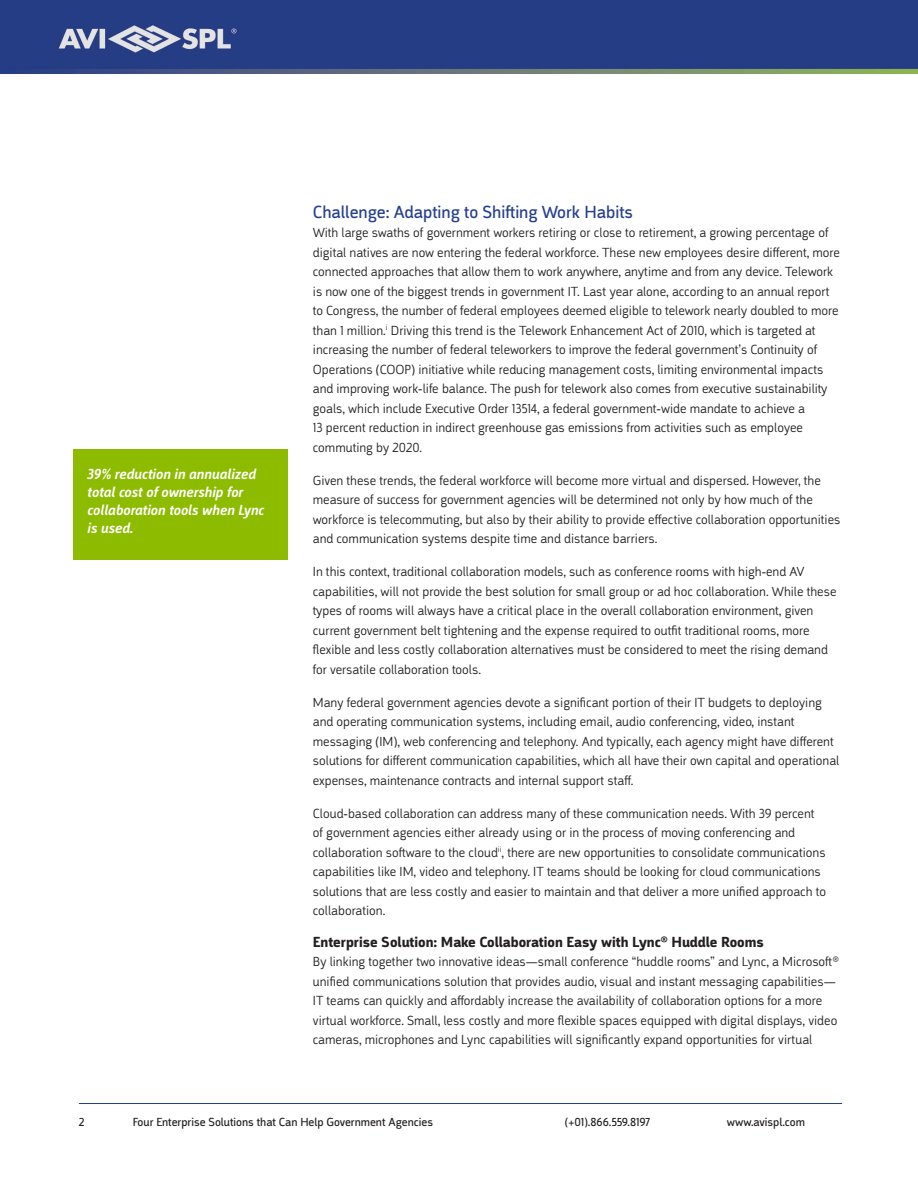
<style>
.page{position:relative;width:918px;height:1188px;background:#fff}
.page>*{position:absolute;margin:0;border:0;box-sizing:border-box;transform-origin:0 0}
.Heading1{font:18px "Argumentum";color:#253f8e}
.Tip{font:italic 500 15px/18px "Argumentum";color:#fff}
.Heading2{font:700 15px "Argumentum";color:#231f20}
.Body_copy{font:300 13.5px/19.5px "Argumentum";color:#231f20}
.t1{font:12px "Argumentum";color:#231f20}
</style>
<div class="page">
<img style="left:0;top:0;width:918px;height:73px">
<hr style="left:79px;top:1103px;width:763px;height:1px;background:#253d85">
<div style="left:73px;top:449px;width:215px;height:110px;background:#8dbb00"></div>
<p class="Tip" style="left:87px;top:465px;width:178px">39% reduction in annualized total cost of ownership for collaboration tools when Lync is used.</p>
<p class="Heading1" style="left:313px;top:201px;width:322px">Challenge: Adapting to Shifting Work Habits</p>
<p class="Body_copy" style="left:313px;top:223px;width:529px">With large swaths of government workers retiring or close to retirement, a growing percentage of digital natives are now entering the federal workforce. These new employees desire different, more connected approaches that allow them to work anywhere, anytime and from any device. Telework is now one of the biggest trends in government IT. Last year alone, according to an annual report to Congress, the number of federal employees deemed eligible to telework nearly doubled to more than 1 million.<sup>i</sup> Driving this trend is the Telework Enhancement Act of 2010, which is targeted at increasing the number of federal teleworkers to improve the federal government’s Continuity of Operations (COOP) initiative while reducing management costs, limiting environmental impacts and improving work-life balance. The push for telework also comes from executive sustainability goals, which include Executive Order 13514, a federal government-wide mandate to achieve a<br>13 percent reduction in indirect greenhouse gas emissions from activities such as employee commuting by 2020.</p>
<p class="Body_copy" style="left:313px;top:471px;width:529px">Given these trends, the federal workforce will become more virtual and dispersed. However, the measure of success for government agencies will be determined not only by how much of the workforce is telecommuting, but also by their ability to provide effective collaboration opportunities and communication systems despite time and distance barriers.</p>
<p class="Body_copy" style="left:313px;top:562px;width:525px">In this context, traditional collaboration models, such as conference rooms with high-end AV capabilities, will not provide the best solution for small group or ad hoc collaboration. While these types of rooms will always have a critical place in the overall collaboration environment, given current government belt tightening and the expense required to outfit traditional rooms, more flexible and less costly collaboration alternatives must be considered to meet the rising demand for versatile collaboration tools.</p>
<p class="Body_copy" style="left:313px;top:693px;width:528px">Many federal government agencies devote a significant portion of their IT budgets to deploying and operating communication systems, including email, audio conferencing, video, instant messaging (IM), web conferencing and telephony. And typically, each agency might have different solutions for different communication capabilities, which all have their own capital and operational expenses, maintenance contracts and internal support staff.</p>
<p class="Body_copy" style="left:313px;top:804px;width:515px">Cloud-based collaboration can address many of these communication needs. With 39 percent of government agencies either already using or in the process of moving conferencing and collaboration software to the cloud<sup>ii</sup>, there are new opportunities to consolidate communications capabilities like IM, video and telephony. IT teams should be looking for cloud communications solutions that are less costly and easier to maintain and that deliver a more unified approach to collaboration.</p>
<p class="Heading2" style="left:313px;top:933px;width:453px">Enterprise Solution: Make Collaboration Easy with Lync® Huddle Rooms</p>
<p class="Body_copy" style="left:313px;top:952px;width:528px">By linking together two innovative ideas—small conference “huddle rooms” and Lync, a Microsoft® unified communications solution that provides audio, visual and instant messaging capabilities— IT teams can quickly and affordably increase the availability of collaboration options for a more virtual workforce. Small, less costly and more flexible spaces equipped with digital displays, video cameras, microphones and Lync capabilities will significantly expand opportunities for virtual</p>
<p class="t1" style="left:79px;top:1115px;width:7px">2</p>
<p class="t1" style="left:133px;top:1115px;width:302px">Four Enterprise Solutions that Can Help Government Agencies</p>
<p class="t1" style="left:565px;top:1115px;width:87px">(+01).866.559.8197</p>
<p class="t1" style="left:727px;top:1115px;width:80px">www.avispl.com</p>
</div>
